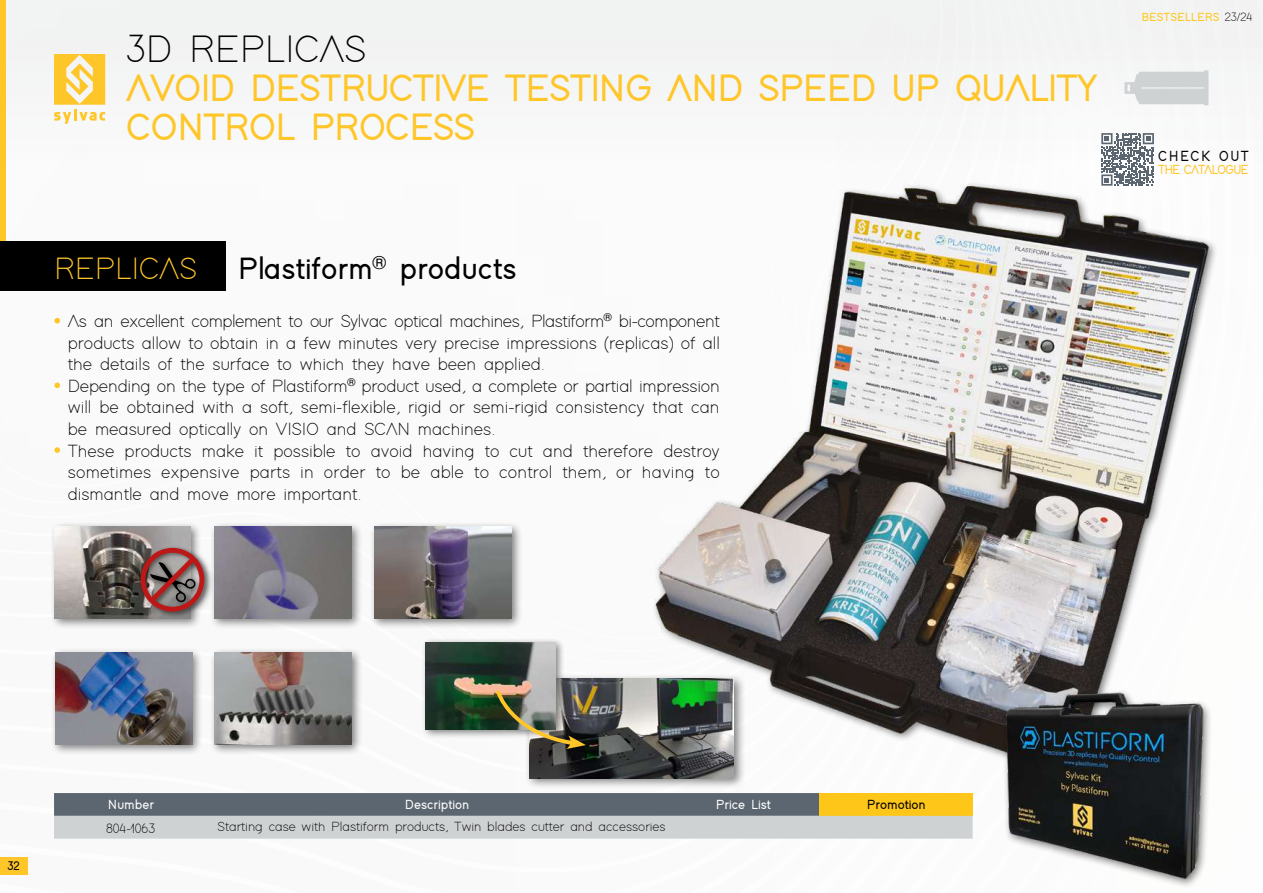
<style>
.page{position:relative;width:1263px;height:893px;background:#fff}
.page>*{position:absolute;margin:0;border:0;box-sizing:border-box;transform-origin:0 0}
.t1{font:700 39px/39px "Adam";letter-spacing:-.03em;color:#ffc629}
.t2{font:500 39px "Adam";color:#000}
.t3{font:700 31.5px "Adam";color:#000}
.t4{font:500 31.5px "Adam";color:#ffc629}
.t5{font:500 18px/21.6px "Adam";color:#000}
.t6{font:700 15px "Adam";letter-spacing:.1em;color:#000;scale:.94 1}
.t7{font:500 13.5px "Adam";color:#000}
.t8{font:700 13.5px "Adam";color:#fff}
.t9{font:700 13.5px "Adam";letter-spacing:-.08em;color:#ffc629;scale:.94 1}
.t10{font:700 13.5px "Adam";color:#000}
.t11{font:700 12.45px "Adam";color:#000}
.t12{font:700 12px "Adam";color:#fdc619}
.s1{font-weight:500;color:#000}
</style>
<div class="page">
<div style="left:0;top:858px;width:27px;height:17px;background:#ffc629"></div>
<div style="left:0;top:0;width:1263px;height:171px;background:#f5f5f6"></div>
<svg style="left:54px;top:54px;width:51px;height:70px"></svg>
<div style="left:0;top:0;width:6px;height:245px;background:#ffc629"></div>
<svg style="left:54px;top:318px;width:6px;height:5px"></svg>
<svg style="left:54px;top:383px;width:6px;height:5px"></svg>
<svg style="left:54px;top:447px;width:6px;height:6px"></svg>
<img style="left:654px;top:183px;width:562px;height:559px">
<img style="left:955px;top:666px;width:261px;height:220px">
<div style="left:209px;top:522px;width:153px;height:108px;background:#000;opacity:.5"></div>
<img style="left:215px;top:527px;width:136px;height:91px">
<div style="left:369px;top:522px;width:154px;height:108px;background:#000;opacity:.5"></div>
<img style="left:374px;top:527px;width:137px;height:91px">
<div style="left:50px;top:522px;width:165px;height:108px;background:#000;opacity:.5"></div>
<img style="left:55px;top:527px;width:136px;height:91px">
<div style="left:138px;top:545px;width:72px;height:73px;background:#000;opacity:.5"></div>
<svg style="left:141px;top:548px;width:63px;height:64px;background:#905f5e"></svg>
<div style="left:209px;top:647px;width:153px;height:108px;background:#000;opacity:.5"></div>
<img style="left:214px;top:653px;width:137px;height:91px">
<div style="left:50px;top:647px;width:153px;height:108px;background:#000;opacity:.5"></div>
<img style="left:55px;top:653px;width:137px;height:91px">
<div style="left:524px;top:673px;width:222px;height:117px;background:#000;opacity:.5"></div>
<img style="left:530px;top:679px;width:204px;height:99px">
<div style="left:421px;top:637px;width:145px;height:102px;background:#000;opacity:.5"></div>
<img style="left:426px;top:642px;width:130px;height:87px">
<img style="left:494px;top:687px;width:92px;height:62px">
<svg style="left:1124px;top:70px;width:84px;height:35px"></svg>
<svg style="left:1101px;top:133px;width:53px;height:53px"></svg>
<svg style="left:54px;top:793px;width:918px;height:46px;background:#a3a49b"></svg>
<div style="left:0;top:242px;width:225px;height:49px;background:#000"></div>
<hr style="left:1262px;top:242px;width:1px;height:49px;background:#000">
<h1 class="t2" style="left:126px;top:33px;width:241px">3D REPLICAS</h1>
<h1 class="t1" style="left:126px;top:71px;width:973px">AVOID DESTRUCTIVE TESTING AND SPEED UP QUALITY<br>CONTROL PROCESS</h1>
<h2 class="t4" style="left:54px;top:255px;width:145px">REPLICAS</h2>
<h2 class="t3" style="left:238px;top:255px;width:280px">Plastiform<sup>®</sup> products</h2>
<p class="t5" style="left:68px;top:311px;width:653px">As an excellent complement to our Sylvac optical machines, Plastiform<sup>®</sup> bi-component products allow to obtain in a few minutes very precise impressions (replicas) of all the details of the surface to which they have been applied.<br>Depending on the type of Plastiform<sup>®</sup> product used, a complete or partial impression will be obtained with a soft, semi-flexible, rigid or semi-rigid consistency that can be measured optically on VISIO and SCAN machines.<br>These products make it possible to avoid having to cut and therefore destroy sometimes expensive parts in order to be able to control them, or having to dismantle and move more important.</p>
<p class="t12" style="left:1141px;top:11px;width:112px">BESTSELLERS <span class="s1">23/24</span></p>
<p class="t6" style="left:1158px;top:149px;width:98px">CHECK OUT</p>
<p class="t9" style="left:1158px;top:164px;width:98px">THE CATALOGUE</p>
<p class="t11" style="left:7px;top:860px;width:14px">32</p>
<p class="t8" style="left:108px;top:798px;width:48px">Number</p>
<p class="t8" style="left:405px;top:798px;width:66px">Description</p>
<p class="t8" style="left:716px;top:798px;width:57px">Price List</p>
<p class="t10" style="left:867px;top:798px;width:60px">Promotion</p>
<p class="t7" style="left:217px;top:820px;width:450px">Starting case with Plastiform products, Twin blades cutter and accessories</p>
<p class="t7" style="left:106px;top:822px;width:51px">804-1063</p>
</div>
